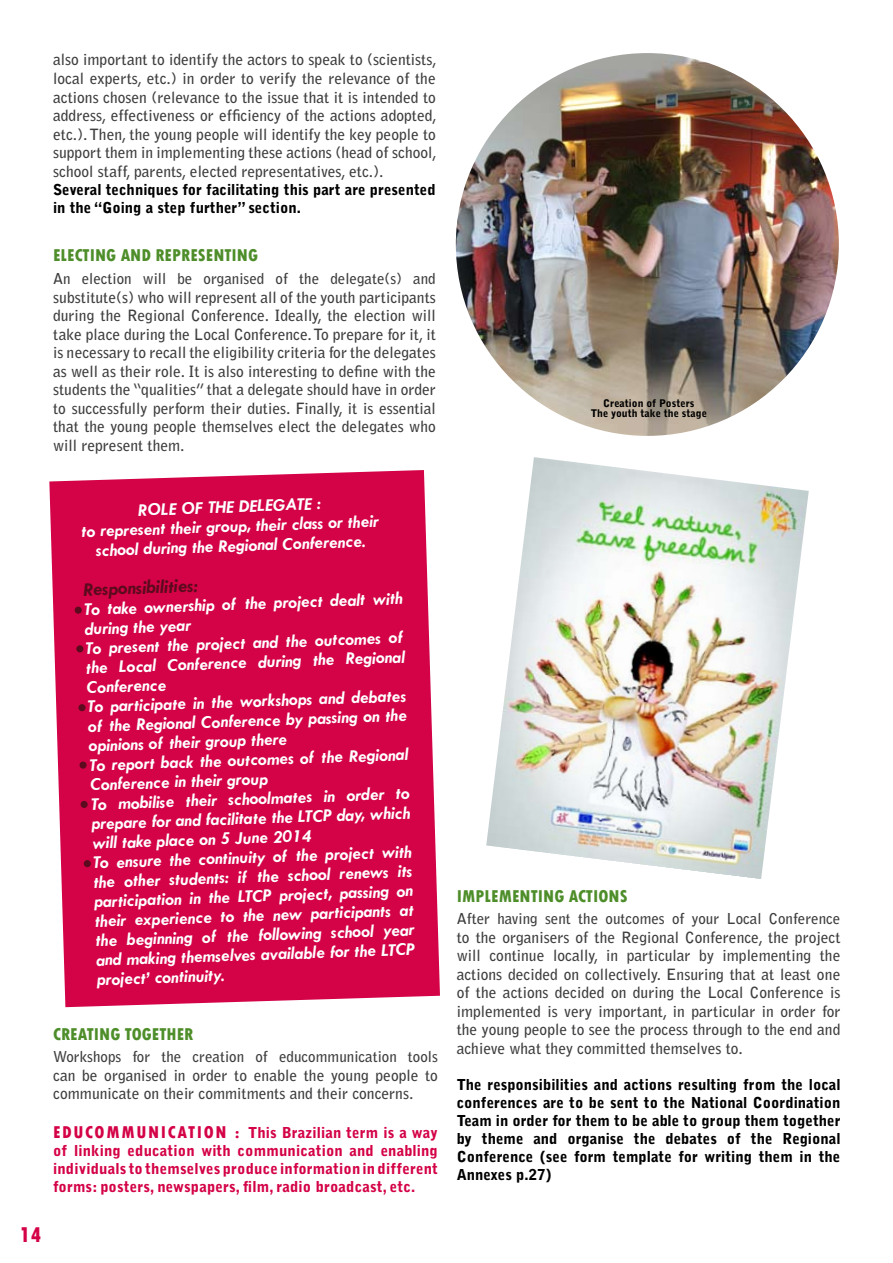
<style>
.page{position:relative;width:893px;height:1263px;background:#fff}
.page>*{position:absolute;margin:0;border:0;box-sizing:border-box;transform-origin:0 0}
.t1{font:800 condensed 22.5px "Tw Cen";color:#d40246}
.t2{font:italic 700 19.5px "Tw Cen";color:#5b0b1d}
.t3{font:italic 700 18px/19.5px "Tw Cen";color:#feffff;text-align:center}
.t4{font:800 condensed 18px "Tw Cen";color:#4e8e2a}
.t5{font:700 15.45px/18.6px "Bell Gothic Std";color:#3e3e40;text-align:justify}
.t6{font:900 15px/18px "Bell Gothic Std";color:#000}
.t7{font:900 15px/18px "Bell Gothic Std";letter-spacing:.01em;color:#d40246;text-align:justify}
.t8{font:700 15px "Bell Gothic Std";color:#3e3e40}
.t9{font:900 10.5px/10.5px "Bell Gothic Std";color:#000;text-align:center}
.s1{font-family:"Tw Cen";font-weight:800;font-stretch:condensed;font-size:18px}
</style>
<div class="page">
<div style="left:49px;top:470px;width:391px;height:537px;background:#d40246"></div>
<div style="left:75px;top:607px;width:7px;height:7px;background:#5b0b1d;border-radius:50%"></div>
<div style="left:76px;top:645px;width:7px;height:7px;background:#5b0b1d;border-radius:50%"></div>
<div style="left:78px;top:704px;width:8px;height:7px;background:#5b0b1d;border-radius:50%"></div>
<div style="left:80px;top:761px;width:7px;height:8px;background:#5b0b1d;border-radius:50%"></div>
<div style="left:81px;top:801px;width:7px;height:7px;background:#5b0b1d;border-radius:50%"></div>
<div style="left:84px;top:860px;width:7px;height:7px;background:#5b0b1d;border-radius:50%"></div>
<img style="left:456px;top:53px;width:383px;height:383px;border-radius:191px">
<img style="left:486px;top:457px;width:323px;height:422px">
<p class="t5" style="left:53px;top:51px;width:385px">also important to identify the actors to speak to (scientists, local experts, etc.) in order to verify the relevance of the actions chosen (relevance to the issue that it is intended to address, effectiveness or efficiency of the actions adopted, etc.). Then, the young people will identify the key people to support them in implementing these actions (head of school, school staff, parents, elected representatives, etc.).</p>
<p class="t6" style="left:53px;top:180px;width:384px;line-height:18.6px">Several techniques for facilitating this part are presented in the “Going a step further” section.</p>
<p class="t4" style="left:53px;top:245px;width:15px">ELECTI</p>
<p class="t4" style="left:95px;top:245px;width:163px">NG AND REPRESENTI NG</p>
<p class="t8" style="left:53px;top:269px;width:384px">An election will be organised of the delegate(s) and</p>
<p class="t5" style="left:53px;top:288px;width:384px">substitute(s) who will represent all of the youth participants during the Regional Conference. Ideally, the election will take place during the Local Conference. To prepare for it, it is necessary to recall the eligibility criteria for the delegates as well as their role. It is also interesting to define with the students the “qualities” that a delegate should have in order to successfully perform their duties. Finally, it is essential that the young people themselves elect the delegates who will represent them.</p>
<p class="t3" style="left:80px;top:502px;width:299px;rotate:-2deg">ROLE OF THE DELEGATE :<br>to represent their group, their class or their school during the Regional Conference.</p>
<p class="t2" style="left:83px;top:578px;width:116px;rotate:-2deg">Responsibilities:</p>
<p class="t3" style="left:84px;top:599px;width:321px;text-align:left;rotate:-2deg">To take ownership of the project dealt with during the year<br>To present the project and the outcomes of the Local Conference during the Regional Conference<br>To participate in the workshops and debates of the Regional Conference by passing on the opinions of their group there<br>To report back the outcomes of the Regional Conference in their group<br>To mobilise their schoolmates in order to prepare for and facilitate the LTCP day, which will take place on 5 June 2014<br>To ensure the continuity of the project with the other students: if the school renews its participation in the LTCP project, passing on their experience to the new participants at the beginning of the following school year and making themselves available for the LTCP project’ continuity.</p>
<p class="t4" style="left:53px;top:1023px;width:98px">CREATI NG TOGETHE</p>
<p class="t4" style="left:184px;top:1023px;width:11px">R</p>
<p class="t8" style="left:53px;top:1048px;width:386px">Workshops for the creation of educommunication tools</p>
<p class="t5" style="left:53px;top:1066px;width:386px">can be organised in order to enable the young people to communicate on their commitments and their concerns.</p>
<p class="t7" style="left:53px;top:1124px;width:386px"><span class="s1">EDU CO MMUN ICATION :</span> This Brazilian term is a way of linking education with communication and enabling individuals to themselves produce information in different forms: posters, newspapers, film, radio broadcast, etc.</p>
<h1 class="t1" style="left:20px;top:1222px;width:24px">14</h1>
<p class="t9" style="left:591px;top:398px;width:118px">Creation of Posters<br>The youth take the stage</p>
<p class="t4" style="left:457px;top:885px;width:16px">IMPLEME</p>
<p class="t4" style="left:520px;top:885px;width:109px">NTI NG ACTIONS</p>
<p class="t8" style="left:457px;top:909px;width:385px">After having sent the outcomes of your Local Conference</p>
<p class="t5" style="left:457px;top:928px;width:385px">to the organisers of the Regional Conference, the project will continue locally, in particular by implementing the actions decided on collectively. Ensuring that at least one of the actions decided on during the Local Conference is implemented is very important, in particular in order for the young people to see the process through to the end and achieve what they committed themselves to.</p>
<p class="t6" style="left:457px;top:1076px;width:385px;text-align:justify">The responsibilities and actions resulting from the local conferences are to be sent to the National Coordination Team in order for them to be able to group them together by theme and organise the debates of the Regional Conference (see form template for writing them in the Annexes p.27)</p>
</div>
